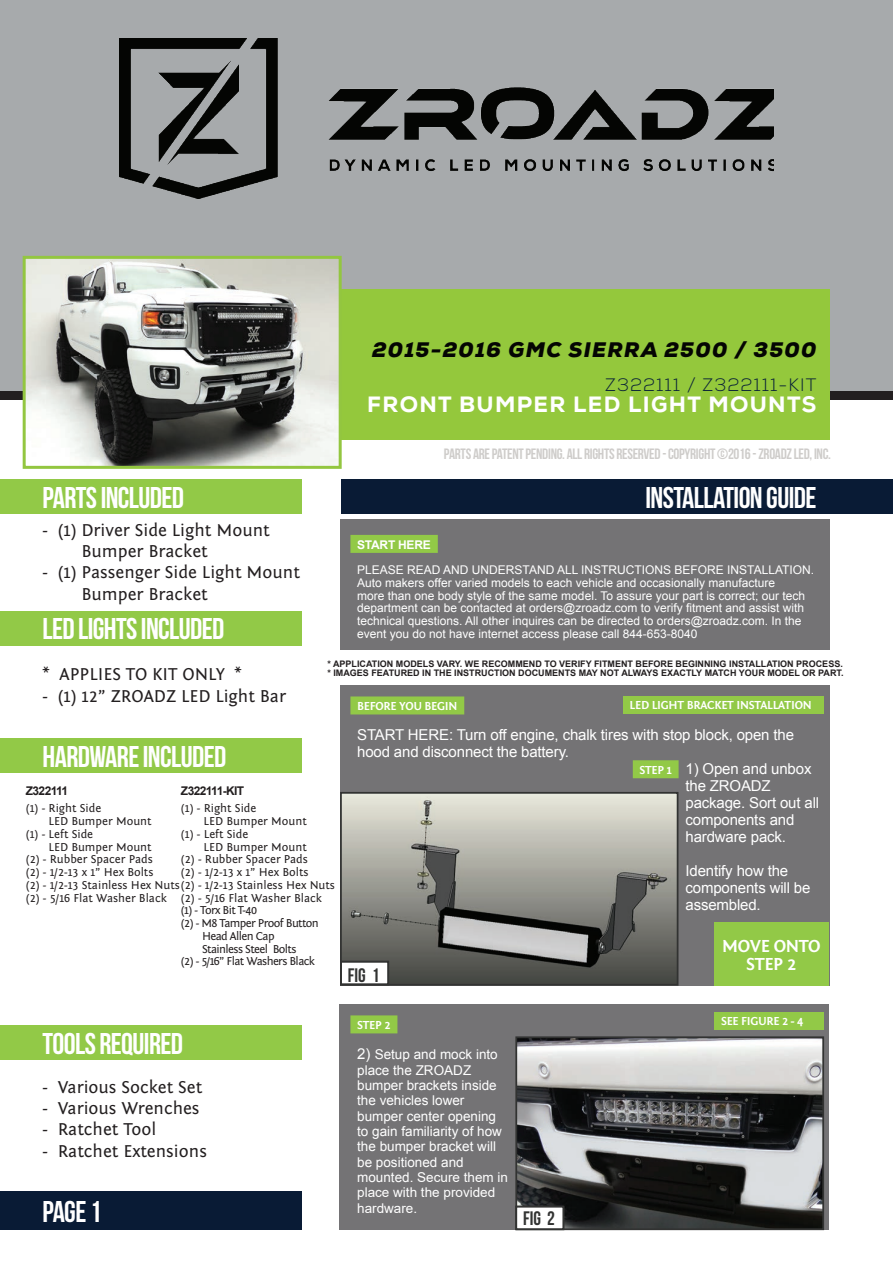
<style>
.page{position:relative;width:893px;height:1263px;background:#fff}
.page>*{position:absolute;margin:0;border:0;box-sizing:border-box;transform-origin:0 0}
.t1{font:30px "Bebas Neue";letter-spacing:-.02em;color:#fff}
.t2{font:800 22.2px "Nexa";letter-spacing:.06em;color:#fff}
.t3{font:italic 900 21px "Nexa";letter-spacing:.06em;color:#040503}
.t4{font:19.5px "Bebas Neue";color:#323332}
.t5{font:18px/21.3px "Fontin Sans";color:#231f20}
.t6{font:300 18px "Nexa";letter-spacing:.06em;color:#0a2238}
.t7{font:700 18px/18px "Fontin Sans";letter-spacing:-.02em;color:#fff;text-align:center}
.t8{font:15px/17px "Arial";letter-spacing:-.01em;color:#fff}
.t9{font:15px "Bebas Neue";letter-spacing:-.02em;color:#ceccca}
.t10{font:13.5px/15.3px "Arial";color:#fff}
.t11{font:12px/12.8px "Arial";color:#fff}
.t12{font:12px "Fontin Sans";color:#231f20}
.t13{font:12px "Fontin Sans";letter-spacing:-.05em;color:#231f20}
.t14{font:700 12px "Fontin Sans";letter-spacing:-.02em;color:#fff}
.t15{font:700 12px "Arial";letter-spacing:-.05em;color:#231f20}
.t16{font:700 12px "Arial";letter-spacing:-.02em;color:#fff}
.t17{font:700 9px/9.3px "Arial";color:#231f20}
.s1{font-size:15px}
</style>
<div class="page">
<div style="left:340px;top:685px;width:489px;height:300px;background:#747375"></div>
<div style="left:339px;top:1005px;width:490px;height:225px;background:#747375"></div>
<div style="left:0;top:0;width:893px;height:391px;background:#a7aaac"></div>
<div style="left:0;top:391px;width:893px;height:9px;background:#231f20"></div>
<img style="left:343px;top:795px;width:332px;height:188px">
<div style="left:340px;top:792px;width:338px;height:194px;border:2px solid #323332"></div>
<img style="left:518px;top:1039px;width:303px;height:188px">
<div style="left:515px;top:1036px;width:309px;height:194px;border:2px solid #323332"></div>
<div style="left:340px;top:961px;width:49px;height:24px;background:#fff"></div>
<div style="left:340px;top:961px;width:49px;height:24px;border:2px solid #323332"></div>
<div style="left:515px;top:1206px;width:49px;height:24px;background:#fff"></div>
<div style="left:515px;top:1206px;width:49px;height:24px;border:2px solid #323332"></div>
<div style="left:0;top:1191px;width:301px;height:39px;background:#091b35"></div>
<div style="left:340px;top:519px;width:489px;height:130px;background:#747375"></div>
<div style="left:350px;top:535px;width:88px;height:18px;background:#92c947"></div>
<div style="left:350px;top:696px;width:114px;height:18px;background:#92c947"></div>
<div style="left:633px;top:760px;width:46px;height:18px;background:#92c947"></div>
<div style="left:350px;top:1015px;width:47px;height:18px;background:#92c947"></div>
<div style="left:623px;top:696px;width:200px;height:18px;background:#92c947"></div>
<div style="left:714px;top:922px;width:115px;height:63px;background:#92c947"></div>
<div style="left:714px;top:1012px;width:109px;height:18px;background:#92c947"></div>
<div style="left:0;top:1026px;width:302px;height:34px;background:#92c947"></div>
<div style="left:0;top:480px;width:302px;height:34px;background:#92c947"></div>
<div style="left:0;top:611px;width:302px;height:34px;background:#92c947"></div>
<div style="left:0;top:738px;width:302px;height:34px;background:#92c947"></div>
<div style="left:340px;top:289px;width:489px;height:151px;background:#94c83c"></div>
<div style="left:341px;top:480px;width:552px;height:34px;background:#091b35"></div>
<img style="left:27px;top:260px;width:311px;height:205px">
<div style="left:23px;top:256px;width:319px;height:213px;border:3px solid #93c640"></div>
<img style="left:119px;top:38px;width:655px;height:161px">
<h3 class="t3" style="left:372px;top:336px;width:446px">2015-2016 GMC SIERRA 2500 / 3500</h3>
<h3 class="t6" style="left:605px;top:374px;width:213px">Z322111 / Z322111-KIT</h3>
<h2 class="t2" style="left:367px;top:391px;width:451px">FRONT BUMPER LED LIGHT MOUNTS</h2>
<h1 class="t1" style="left:43px;top:481px;width:143px">PARTS INCLUDED</h1>
<h3 class="t5" style="left:81px;top:519px;width:190px;text-indent:-39px">- (1) Driver Side Light Mount<br>Bumper Bracket</h3>
<h3 class="t5" style="left:81px;top:562px;width:220px;text-indent:-39px">- (1) Passenger Side Light Mount<br>Bumper Bracket</h3>
<h1 class="t1" style="left:43px;top:612px;width:183px">LED LIGHTS INCLUDED</h1>
<p class="t9" style="left:444px;top:445px;width:388px">PARTS ARE PATENT PENDING. ALL RIGHTS RESERVED - COPYRIGHT ©2016 - ZROADZ LED, INC.</p>
<h1 class="t1" style="left:645px;top:481px;width:173px">INSTALLATION GUIDE</h1>
<p class="t16" style="left:357px;top:536px;width:75px">START HERE</p>
<p class="t11" style="left:357px;top:564px;width:458px">PLEASE READ AND UNDERSTAND ALL INSTRUCTIONS BEFORE INSTALLATION.<br>Auto makers offer varied models to each vehicle and occasionally manufacture<br>more than one body style of the same model. To assure your part is correct; our tech department can be contacted at orders@zroadz.com to verify fitment and assist with technical questions. All other inquires can be directed to orders@zroadz.com. In the event you do not have internet access please call 844-653-8040</p>
<p class="t17" style="left:327px;top:659px;width:518px">* APPLICATION MODELS VARY. WE RECOMMEND TO VERIFY FITMENT BEFORE BEGINNING INSTALLATION PROCESS. * IMAGES FEATURED IN THE INSTRUCTION DOCUMENTS MAY NOT ALWAYS EXACTLY MATCH YOUR MODEL OR PART.</p>
<p class="t14" style="left:630px;top:699px;width:184px">LED LIGHT BRACKET INSTALLATION</p>
<h3 class="t5" style="left:43px;top:664px;width:201px">* APPLIES TO KIT ONLY *</h3>
<h3 class="t5" style="left:43px;top:685px;width:245px">- (1) 12” ZROADZ LED Light Bar</h3>
<p class="t14" style="left:357px;top:700px;width:102px">BEFORE YOU BEGIN</p>
<p class="t8" style="left:357px;top:726px;width:438px">START HERE: Turn off engine, chalk tires with stop block, open the hood and disconnect the battery.</p>
<p class="t14" style="left:639px;top:763px;width:34px">STEP 1</p>
<h1 class="t1" style="left:43px;top:740px;width:185px">HARDWARE INCLUDED</h1>
<p class="t8" style="left:685px;top:760px;width:135px">1) Open and unbox the ZROADZ package. Sort out all components and hardware pack.</p>
<p class="t8" style="left:685px;top:862px;width:126px">Identify how the components will be assembled.</p>
<p class="t15" style="left:26px;top:783px;width:44px">Z322111</p>
<p class="t12" style="left:26px;top:802px;width:77px">(1) - Right Side</p>
<p class="t12" style="left:49px;top:814px;width:105px">LED Bumper Mount</p>
<p class="t12" style="left:26px;top:827px;width:69px">(1) - Left Side</p>
<p class="t12" style="left:49px;top:840px;width:105px">LED Bumper Mount</p>
<p class="t12" style="left:26px;top:853px;width:129px">(2) - Rubber Spacer Pads</p>
<p class="t12" style="left:26px;top:865px;width:129px">(2) - 1/2-13 x 1” Hex Bolts</p>
<p class="t12" style="left:26px;top:878px;width:311px">(2) - 1/2-13 Stainless Hex Nuts(2) - 1/2-13 Stainless Hex Nuts</p>
<p class="t12" style="left:26px;top:891px;width:143px">(2) - 5/16 Flat Washer Black</p>
<p class="t15" style="left:181px;top:783px;width:65px">Z322111-KIT</p>
<p class="t12" style="left:181px;top:802px;width:77px">(1) - Right Side</p>
<p class="t12" style="left:204px;top:814px;width:105px">LED Bumper Mount</p>
<p class="t12" style="left:181px;top:827px;width:69px">(1) - Left Side</p>
<p class="t12" style="left:204px;top:840px;width:105px">LED Bumper Mount</p>
<p class="t12" style="left:181px;top:853px;width:129px">(2) - Rubber Spacer Pads</p>
<p class="t12" style="left:181px;top:865px;width:129px">(2) - 1/2-13 x 1” Hex Bolts</p>
<p class="t12" style="left:181px;top:891px;width:143px">(2) - 5/16 Flat Washer Black</p>
<p class="t13" style="left:181px;top:904px;width:78px">(1) - Torx Bit T-40</p>
<p class="t13" style="left:181px;top:916px;width:139px">(2) - M8 Tamper Proof Button</p>
<p class="t13" style="left:202px;top:929px;width:74px">Head Allen Cap</p>
<p class="t13" style="left:202px;top:942px;width:96px">Stainless Steel Bolts</p>
<p class="t13" style="left:181px;top:955px;width:136px">(2) - 5/16” Flat Washers Black</p>
<h3 class="t7" style="left:722px;top:938px;width:100px">MOVE ONTO<br>STEP 2</h3>
<h3 class="t4" style="left:348px;top:965px;width:33px">FIG 1</h3>
<p class="t14" style="left:357px;top:1018px;width:35px">STEP 2</p>
<p class="t10" style="left:357px;top:1046px;width:152px"><span class="s1">2)</span> Setup and mock into place the ZROADZ bumper brackets inside the vehicles lower bumper center opening to gain familiarity of how the bumper bracket will be positioned and mounted. Secure them in place with the provided hardware.</p>
<h1 class="t1" style="left:43px;top:1027px;width:142px">TOOLS REQUIRED</h1>
<h3 class="t5" style="left:43px;top:1076px;width:161px">- Various Socket Set</h3>
<h3 class="t5" style="left:43px;top:1098px;width:159px">- Various Wrenches</h3>
<h3 class="t5" style="left:43px;top:1119px;width:115px">- Ratchet Tool</h3>
<h3 class="t5" style="left:43px;top:1140px;width:166px">- Ratchet Extensions</h3>
<h1 class="t1" style="left:42px;top:1195px;width:61px">PAGE 1</h1>
<h3 class="t4" style="left:523px;top:1207px;width:33px">FIG 2</h3>
<p class="t14" style="left:721px;top:1015px;width:84px">SEE FIGURE 2 - 4</p>
</div>
